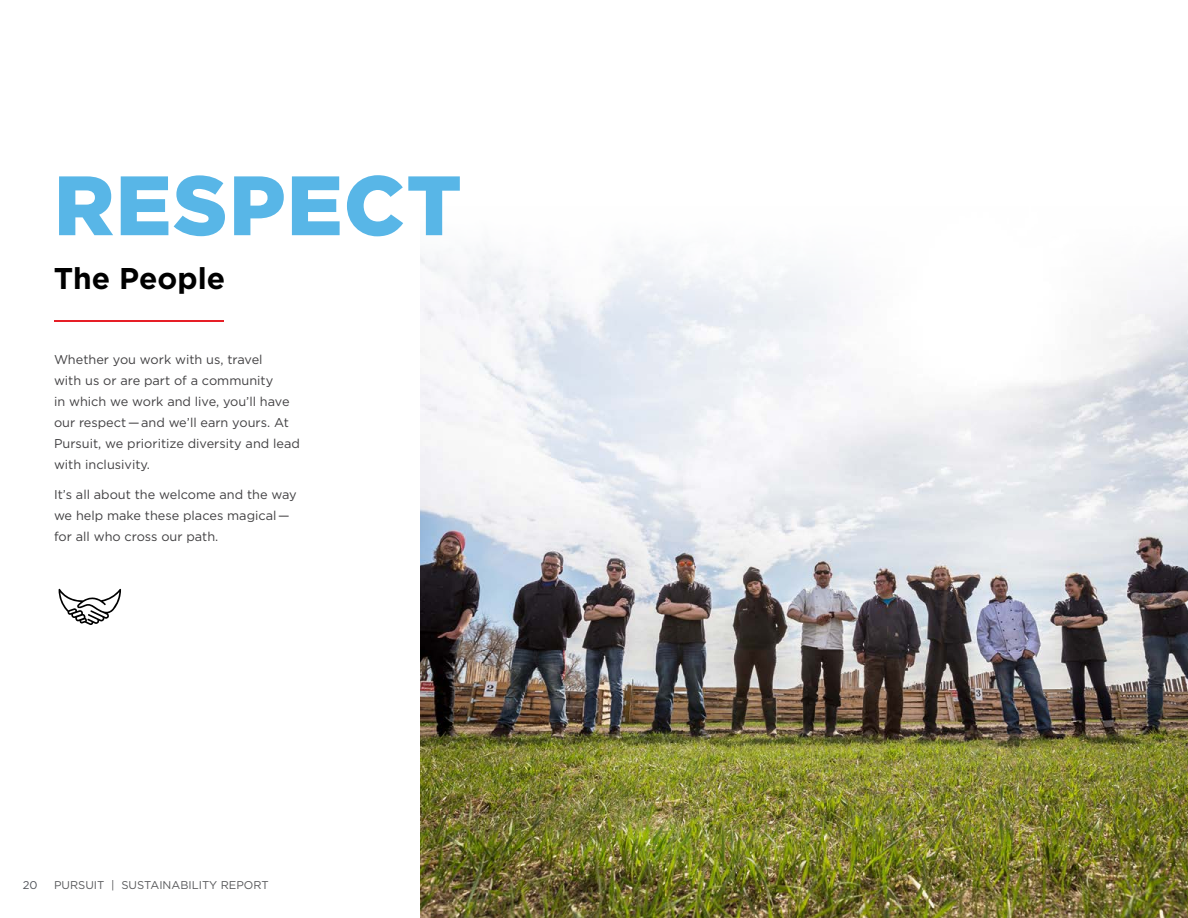
<style>
.page{position:relative;width:1188px;height:918px;background:#fff}
.page>*{position:absolute;margin:0;border:0;box-sizing:border-box;transform-origin:0 0}
.t1{font:900 84px "Gotham";letter-spacing:.015em;color:#58b6e7}
.t2{font:700 30px "Gotham";color:#000}
.t3{font:12.75px/21px "Gotham";color:#414042}
.t4{font:11.25px "Gotham";color:#58595b}
.t5{font:11.25px "Gotham";color:#52555b}
</style>
<div class="page">
<img style="left:421px;top:247px;width:767px;height:671px">
<svg style="left:59px;top:589px;width:62px;height:36px"></svg>
<hr style="left:54px;top:320px;width:170px;height:2px;background:#e61e26">
<h1 class="t1" style="left:54px;top:148px;width:409px">RESPECT</h1>
<h2 class="t2" style="left:54px;top:259px;width:173px">The People</h2>
<p class="t3" style="left:54px;top:349px;width:247px">Whether you work with us, travel<br>with us or are part of a community<br>in which we work and live, you’ll have our respect — and we’ll earn yours. At Pursuit, we prioritize diversity and lead with inclusivity.</p>
<p class="t3" style="left:54px;top:484px;width:244px">It’s all about the welcome and the way we help make these places magical — for all who cross our path.</p>
<p class="t5" style="left:23px;top:878px;width:16px">20</p>
<p class="t4" style="left:54px;top:878px;width:216px">PURSUIT | SUSTAINABILITY REPORT</p>
</div>
